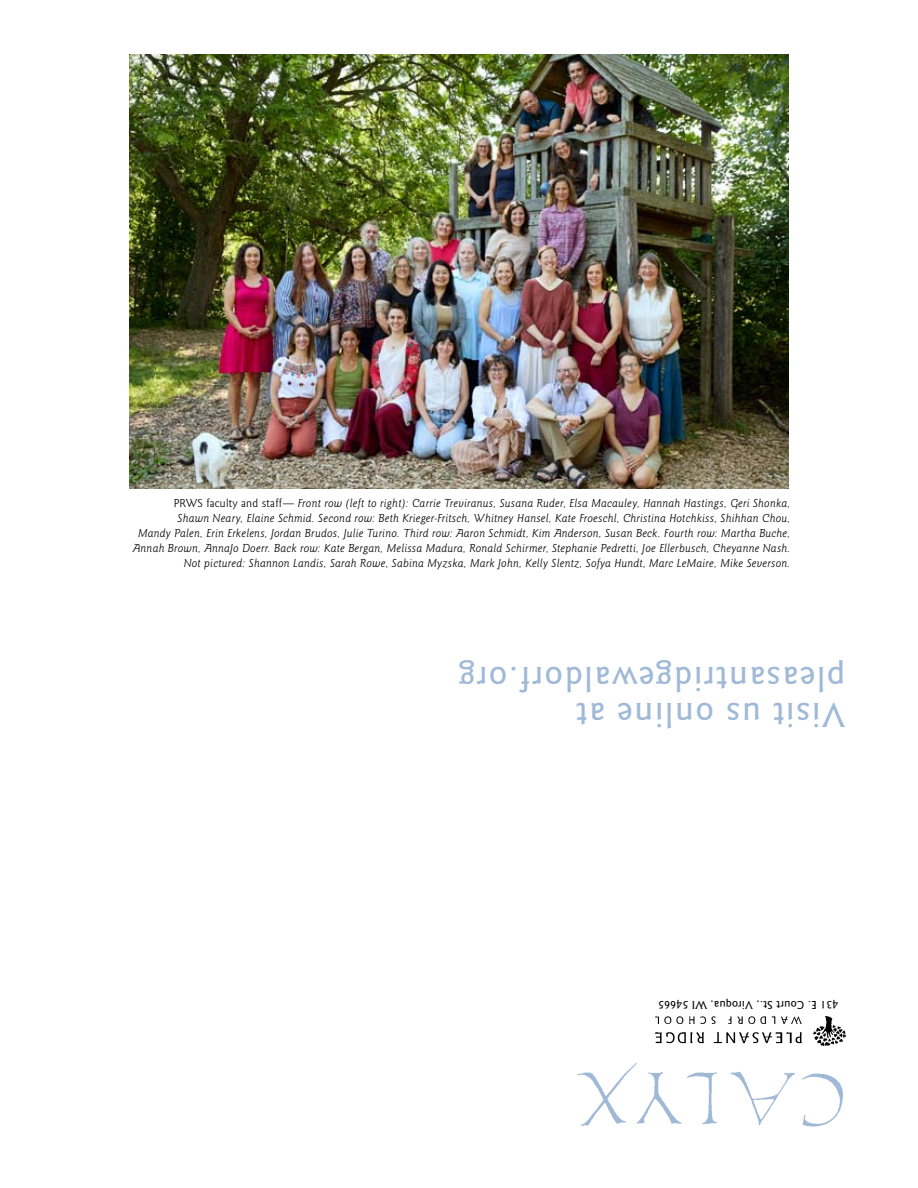
<style>
.page{position:relative;width:918px;height:1188px;background:#fff}
.page>*{position:absolute;margin:0;border:0;box-sizing:border-box;transform-origin:0 0}
.t1{font:500 36px/36px "Goudy Sans";letter-spacing:.05em;color:#a0b9d7}
.t2{font:italic 12px/15px "Goudy Sans";letter-spacing:.02em;color:#000;text-align:right}
.t3{font:500 12px "Goudy Sans";letter-spacing:.025em;color:#000}
.s1{font-style:normal}
</style>
<div class="page">
<img style="left:577px;top:1063px;width:267px;height:64px">
<img style="left:656px;top:1016px;width:189px;height:30px">
<img style="left:130px;top:54px;width:659px;height:435px">
<p class="t2" style="left:133px;top:496px;width:659px"><span class="s1">PRWS faculty and staff—</span> Front row (left to right): Carrie Treviranus, Susana Ruder, Elsa Macauley, Hannah Hastings, Geri Shonka,<br>Shawn Neary, Elaine Schmid. Second row: Beth Krieger-Fritsch, Whitney Hansel, Kate Froeschl, Christina Hotchkiss, Shihhan Chou,<br>Mandy Palen, Erin Erkelens, Jordan Brudos, Julie Turino. Third row: Aaron Schmidt, Kim Anderson, Susan Beck. Fourth row: Martha Buche, Annah Brown, AnnaJo Doerr. Back row: Kate Bergan, Melissa Madura, Ronald Schirmer, Stephanie Pedretti, Joe Ellerbusch, Cheyanne Nash.<br>Not pictured: Shannon Landis, Sarah Rowe, Sabina Myzska, Mark John, Kelly Slentz, Sofya Hundt, Marc LeMaire, Mike Severson.</p>
<h1 class="t1" style="left:845px;top:732px;width:388px;rotate:-180deg">Visit us online at pleasantridgewaldorf.org</h1>
<p class="t3" style="left:838px;top:1012px;width:182px;rotate:-180deg">431 E C. ourt St., Viroqua, WI 54665</p>
</div>
